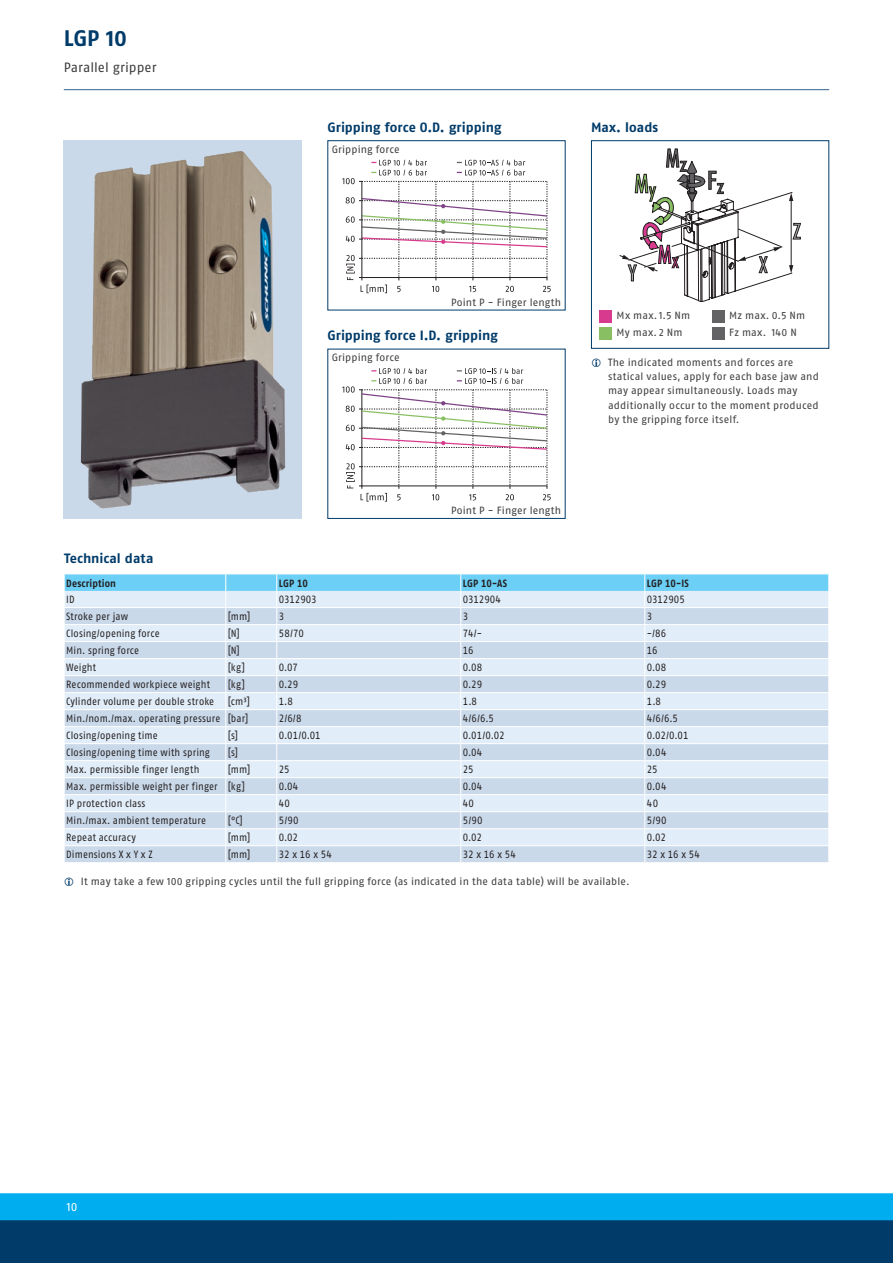
<style>
.page{position:relative;width:893px;height:1263px;background:#fff}
.page>*{position:absolute;margin:0;border:0;box-sizing:border-box;transform-origin:0 0}
.t1{font:700 22.5px "SCHUNK Fago Pro";color:#003b69}
.t2{font:700 13.5px "SCHUNK Fago Pro";color:#003b69}
.t3{font:13.5px "SCHUNK Fago Pro";color:#3e3e3f}
.t4{font:12px "SCHUNK Fago Pro";color:#fff}
.t5{font:10.5px "SCHUNK Fago Pro";letter-spacing:.01em;color:#231f20;scale:.9 1}
.t6{font:10.5px/14.2px "SCHUNK Fago Pro";letter-spacing:.015em;color:#3e3e3f}
.t7{font:700 10.5px "SCHUNK Fago Pro";letter-spacing:.015em;color:#231f20;scale:.9 1}
.t8{font:10.5px "SCHUNK Fago Pro";letter-spacing:-.01em;color:#231f20;scale:.9 1}
.t9{font:10.5px "SCHUNK Fago Pro";letter-spacing:-.015em;color:#231f20;scale:.9 1}
</style>
<div class="page">
<div style="left:0;top:1202px;width:893px;height:61px;background:#003b69"></div>
<div style="left:0;top:1193px;width:893px;height:27px;background:#00aeef"></div>
<hr style="left:64px;top:89px;width:765px;height:1px;background:#35628d">
<div style="left:64px;top:140px;width:238px;height:379px;background:#cad9ea"></div>
<img style="left:80px;top:151px;width:206px;height:358px">
<svg style="left:342px;top:160px;width:209px;height:133px"></svg>
<svg style="left:342px;top:368px;width:209px;height:134px"></svg>
<div style="left:591px;top:140px;width:238px;height:209px;border:1px solid #003b69"></div>
<svg style="left:619px;top:149px;width:182px;height:153px"></svg>
<div style="left:600px;top:310px;width:12px;height:13px;background:#d83a8d"></div>
<div style="left:600px;top:327px;width:12px;height:13px;background:#89bf63"></div>
<div style="left:712px;top:310px;width:13px;height:13px;background:#636366"></div>
<div style="left:712px;top:327px;width:13px;height:13px;background:#636366"></div>
<svg style="left:64px;top:574px;width:765px;height:288px;background:#d2e3f2"></svg>
<h1 class="t1" style="left:64px;top:24px;width:65px">LGP 10</h1>
<p class="t3" style="left:64px;top:60px;width:94px">Parallel gripper</p>
<p class="t2" style="left:327px;top:119px;width:176px">Gripping force O.D. gripping</p>
<p class="t6" style="left:332px;top:142px;width:70px">Gripping force</p>
<p class="t2" style="left:591px;top:119px;width:69px">Max. loads</p>
<p class="t6" style="left:451px;top:295px;width:112px">Point P - Finger length</p>
<p class="t2" style="left:327px;top:327px;width:172px">Gripping force I.D. gripping</p>
<p class="t6" style="left:332px;top:350px;width:70px">Gripping force</p>
<p class="t6" style="left:451px;top:504px;width:112px">Point P - Finger length</p>
<p class="t6" style="left:617px;top:307px;width:75px;line-height:17px">Mx max.1.5 Nm<br>My max. 2 Nm</p>
<p class="t6" style="left:729px;top:307px;width:77px;line-height:17px">Mz max. 0.5 Nm<br>Fz max. 140 N</p>
<p class="t6" style="left:608px;top:355px;width:212px">The indicated moments and forces are statical values, apply for each base jaw and may appear simultaneously. Loads may additionally occur to the moment produced by the gripping force itself.</p>
<p class="t2" style="left:64px;top:551px;width:91px">Technical data</p>
<p class="t7" style="left:66px;top:576px;width:57px">Description</p>
<p class="t7" style="left:279px;top:576px;width:34px">LGP 10</p>
<p class="t7" style="left:463px;top:576px;width:51px">LGP 10-AS</p>
<p class="t7" style="left:647px;top:576px;width:48px">LGP 10-IS</p>
<p class="t5" style="left:66px;top:593px;width:11px">ID</p>
<p class="t9" style="left:279px;top:593px;width:44px">0312903</p>
<p class="t8" style="left:463px;top:593px;width:44px">0312904</p>
<p class="t8" style="left:647px;top:593px;width:44px">0312905</p>
<p class="t5" style="left:66px;top:610px;width:70px">Stroke per jaw</p>
<p class="t5" style="left:228px;top:610px;width:27px">[mm]</p>
<p class="t5" style="left:279px;top:610px;width:8px">3</p>
<p class="t5" style="left:463px;top:610px;width:8px">3</p>
<p class="t5" style="left:647px;top:610px;width:8px">3</p>
<p class="t5" style="left:66px;top:627px;width:105px">Closing/opening force</p>
<p class="t5" style="left:228px;top:627px;width:15px">[N]</p>
<p class="t5" style="left:279px;top:627px;width:29px">58/70</p>
<p class="t5" style="left:463px;top:627px;width:23px">74/-</p>
<p class="t5" style="left:647px;top:627px;width:23px">-/86</p>
<p class="t5" style="left:66px;top:644px;width:83px">Min. spring force</p>
<p class="t5" style="left:228px;top:644px;width:15px">[N]</p>
<p class="t5" style="left:463px;top:644px;width:14px">16</p>
<p class="t5" style="left:647px;top:644px;width:14px">16</p>
<p class="t5" style="left:66px;top:661px;width:35px">Weight</p>
<p class="t5" style="left:228px;top:661px;width:21px">[kg]</p>
<p class="t5" style="left:279px;top:661px;width:23px">0.07</p>
<p class="t5" style="left:463px;top:661px;width:23px">0.08</p>
<p class="t5" style="left:647px;top:661px;width:23px">0.08</p>
<p class="t5" style="left:66px;top:678px;width:161px">Recommended workpiece weight</p>
<p class="t5" style="left:228px;top:678px;width:21px">[kg]</p>
<p class="t5" style="left:279px;top:678px;width:23px">0.29</p>
<p class="t5" style="left:463px;top:678px;width:23px">0.29</p>
<p class="t5" style="left:647px;top:678px;width:23px">0.29</p>
<p class="t5" style="left:66px;top:695px;width:166px">Cylinder volume per double stroke</p>
<p class="t5" style="left:228px;top:695px;width:26px">[cm³]</p>
<p class="t5" style="left:279px;top:695px;width:17px">1.8</p>
<p class="t5" style="left:463px;top:695px;width:17px">1.8</p>
<p class="t5" style="left:647px;top:695px;width:17px">1.8</p>
<p class="t5" style="left:66px;top:712px;width:204px">Min./nom./max. operating pressure [bar]</p>
<p class="t5" style="left:279px;top:712px;width:27px">2/6/8</p>
<p class="t5" style="left:463px;top:712px;width:36px">4/6/6.5</p>
<p class="t5" style="left:647px;top:712px;width:36px">4/6/6.5</p>
<p class="t5" style="left:66px;top:729px;width:103px">Closing/opening time</p>
<p class="t5" style="left:228px;top:729px;width:13px">[s]</p>
<p class="t5" style="left:279px;top:729px;width:48px">0.01/0.01</p>
<p class="t5" style="left:463px;top:729px;width:48px">0.01/0.02</p>
<p class="t5" style="left:647px;top:729px;width:48px">0.02/0.01</p>
<p class="t5" style="left:66px;top:746px;width:161px">Closing/opening time with spring</p>
<p class="t5" style="left:228px;top:746px;width:13px">[s]</p>
<p class="t5" style="left:463px;top:746px;width:23px">0.04</p>
<p class="t5" style="left:647px;top:746px;width:23px">0.04</p>
<p class="t5" style="left:66px;top:763px;width:149px">Max. permissible finger length</p>
<p class="t5" style="left:228px;top:763px;width:27px">[mm]</p>
<p class="t5" style="left:279px;top:763px;width:13px">25</p>
<p class="t5" style="left:463px;top:763px;width:13px">25</p>
<p class="t5" style="left:647px;top:763px;width:13px">25</p>
<p class="t5" style="left:66px;top:780px;width:200px">Max. permissible weight per finger [kg]</p>
<p class="t5" style="left:279px;top:780px;width:23px">0.04</p>
<p class="t5" style="left:463px;top:780px;width:23px">0.04</p>
<p class="t5" style="left:647px;top:780px;width:23px">0.04</p>
<p class="t5" style="left:66px;top:797px;width:90px">IP protection class</p>
<p class="t5" style="left:279px;top:797px;width:14px">40</p>
<p class="t5" style="left:463px;top:797px;width:14px">40</p>
<p class="t5" style="left:647px;top:797px;width:14px">40</p>
<p class="t5" style="left:66px;top:814px;width:157px">Min./max. ambient temperature</p>
<p class="t5" style="left:228px;top:814px;width:18px">[°C]</p>
<p class="t5" style="left:279px;top:814px;width:23px">5/90</p>
<p class="t5" style="left:463px;top:814px;width:23px">5/90</p>
<p class="t5" style="left:647px;top:814px;width:23px">5/90</p>
<p class="t5" style="left:66px;top:831px;width:79px">Repeat accuracy</p>
<p class="t5" style="left:228px;top:831px;width:27px">[mm]</p>
<p class="t5" style="left:279px;top:831px;width:23px">0.02</p>
<p class="t5" style="left:463px;top:831px;width:23px">0.02</p>
<p class="t5" style="left:647px;top:831px;width:23px">0.02</p>
<p class="t5" style="left:66px;top:848px;width:97px">Dimensions X x Y x Z</p>
<p class="t5" style="left:228px;top:848px;width:27px">[mm]</p>
<p class="t5" style="left:279px;top:848px;width:60px">32 x 16 x 54</p>
<p class="t5" style="left:463px;top:848px;width:60px">32 x 16 x 54</p>
<p class="t5" style="left:647px;top:848px;width:60px">32 x 16 x 54</p>
<p class="t6" style="left:81px;top:874px;width:550px">It may take a few 100 gripping cycles until the full gripping force (as indicated in the data table) will be available.</p>
<p class="t4" style="left:67px;top:1199px;width:12px">10</p>
</div>
